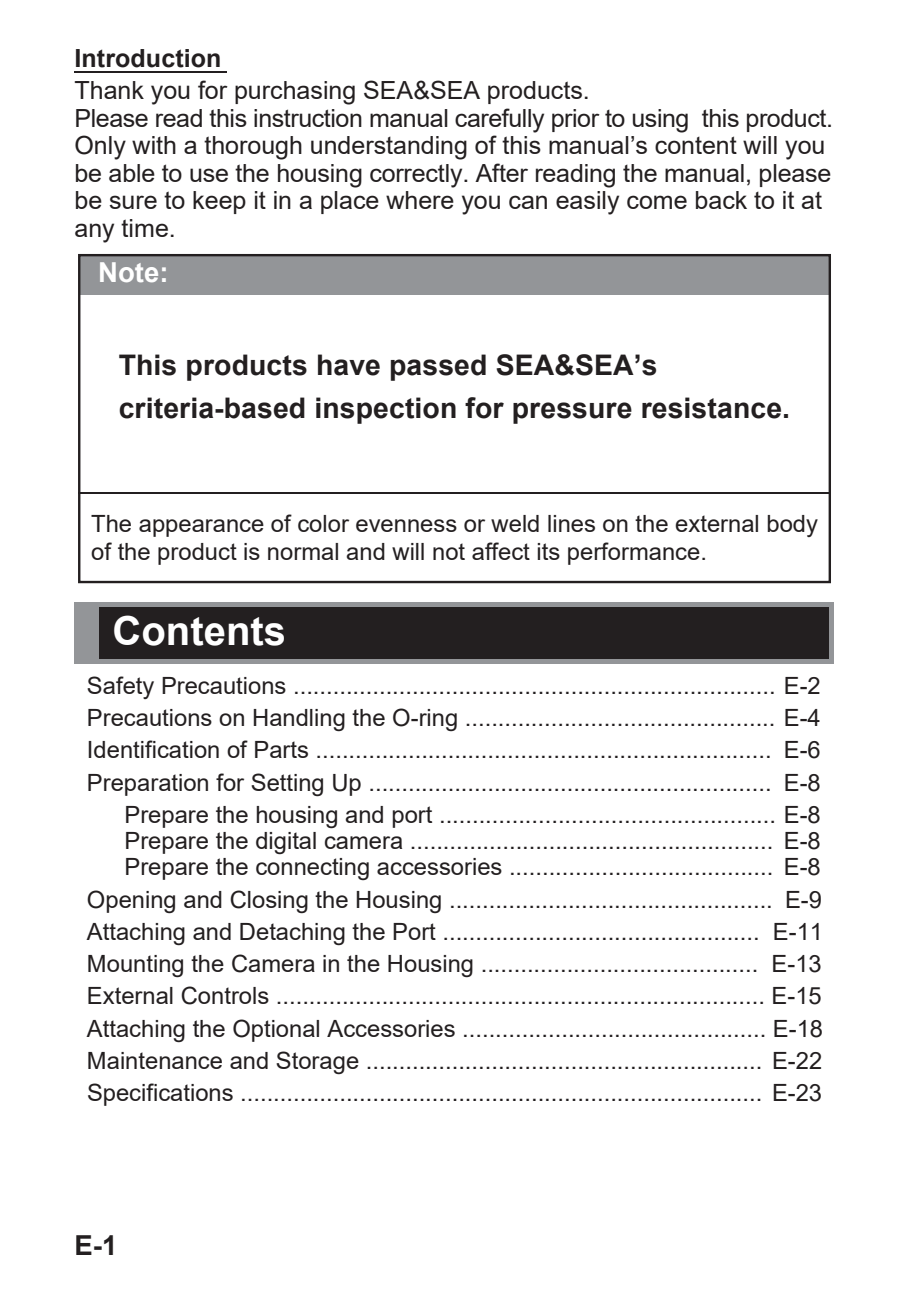
<style>
.page{position:relative;width:908px;height:1290px;background:#fff}
.page>*{position:absolute;margin:0;border:0;box-sizing:border-box;transform-origin:0 0}
.t1{font:700 40px "Arial";color:#fff}
.t2{font:700 28.25px/42.5px "Arial";letter-spacing:.005em;color:#231f20}
.t3{font:700 27.5px "Arial";color:#fff}
.t4{font:700 27.5px "Arial";color:#231f20}
.t5{font:25px/27.5px "Arial";color:#231f20}
.t6{font:700 25px "Arial";letter-spacing:.005em;color:#231f20}
.t7{font:23.75px/32.2px "Arial";color:#231f20}
</style>
<div class="page">
<div style="left:79px;top:256px;width:750px;height:38px;background:#939598"></div>
<div style="left:78px;top:254px;width:752px;height:329px;border:2px solid #231f20"></div>
<div style="left:98px;top:606px;width:732px;height:55px;background:#231f20"></div>
<hr style="left:78px;top:493px;width:751px;height:1px;background:#231f20">
<div style="left:828px;top:607px;width:5px;height:54px;background:#939598"></div>
<div style="left:77px;top:606px;width:21px;height:55px;background:#939598"></div>
<div style="left:74px;top:607px;width:5px;height:54px;background:#939598"></div>
<div style="left:74px;top:602px;width:759px;height:5px;background:#939598"></div>
<div style="left:74px;top:659px;width:759px;height:5px;background:#939598"></div>
<hr style="left:74px;top:72px;width:153px;height:1px;background:#231f20">
<p class="t6" style="left:74px;top:41px;width:148px">Introduction</p>
<p class="t5" style="left:74px;top:77px;width:759px">Thank you for purchasing SEA&amp;SEA products.<br>Please read this instruction manual carefully prior to using this product.<br>Only with a thorough understanding of this manual’s content will you be able to use the housing correctly. After reading the manual, please be sure to keep it in a place where you can easily come back to it at any time.</p>
<p class="t3" style="left:98px;top:252px;width:72px">Note:</p>
<p class="t2" style="left:119px;top:344px;width:672px">This products have passed SEA&amp;SEA’s criteria-based inspection for pressure resistance.</p>
<p class="t7" style="left:91px;top:509px;width:728px;line-height:28.5px">The appearance of color evenness or weld lines on the external body of the product is normal and will not affect its performance.</p>
<h1 class="t1" style="left:112px;top:603px;width:175px">Contents</h1>
<p class="t7" style="left:87px;top:669px;width:735px;text-align:right">Safety Precautions ......................................................................... E-2<br>Precautions on Handling the O-ring ............................................... E-4<br>Identification of Parts ..................................................................... E-6<br>Preparation for Setting Up ............................................................. E-8<br>Prepare the housing and port ................................................... E-8</p>
<p class="t7" style="left:124px;top:827px;width:697px;line-height:26.2px">Prepare the digital camera ....................................................... E-8<br>Prepare the connecting accessories ........................................ E-8</p>
<p class="t7" style="left:87px;top:883px;width:737px;text-align:justify">Opening and Closing the Housing ................................................. E-9<br>Attaching and Detaching the Port ................................................ E-11<br>Mounting the Camera in the Housing .......................................... E-13<br>External Controls .......................................................................... E-15<br>Attaching the Optional Accessories .............................................. E-18<br>Maintenance and Storage ............................................................ E-22<br>Specifications ............................................................................... E-23</p>
<p class="t4" style="left:74px;top:1226px;width:44px">E-1</p>
</div>
